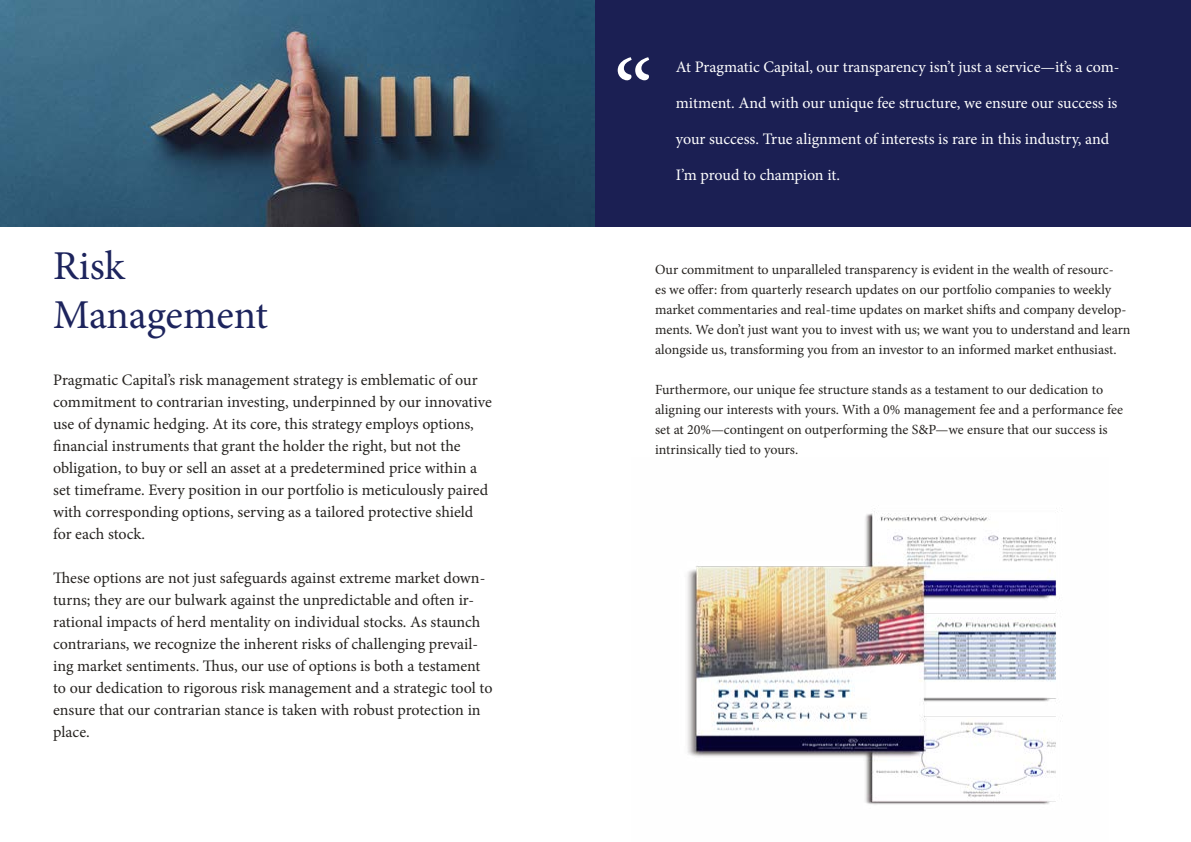
<style>
.page{position:relative;width:1191px;height:842px;background:#fff}
.page>*{position:absolute;margin:0;border:0;box-sizing:border-box;transform-origin:0 0}
.t1{font:100px "Minion Pro";color:#fff}
.t2{font:41px/49.2px "Minion Pro";color:#1d245d}
.t3{font:16px/22px "Minion Pro";letter-spacing:-.01em;color:#262320}
.t4{font:16px "Minion Pro";letter-spacing:-.01em;color:#fff}
.t5{font:14px/20px "Minion Pro";letter-spacing:-.015em;color:#262320}
</style>
<div class="page">
<img style="left:687px;top:508px;width:376px;height:297px">
<img style="left:0;top:0;width:595px;height:226px">
<div style="left:595px;top:0;width:596px;height:226px;background:#1b1f53"></div>
<h2 class="t2" style="left:53px;top:242px;width:216px">Risk<br>Management</h2>
<p class="t3" style="left:53px;top:369px;width:440px">Pragmatic Capital’s risk management strategy is emblematic of our commitment to contrarian investing, underpinned by our innovative use of dynamic hedging. At its core, this strategy employs options, financial instruments that grant the holder the right, but not the obligation, to buy or sell an asset at a predetermined price within a set timeframe. Every position in our portfolio is meticulously paired with corresponding options, serving as a tailored protective shield for each stock.</p>
<p class="t3" style="left:53px;top:567px;width:441px">These options are not just safeguards against extreme market down&shy;turns; they are our bulwark against the unpredictable and often ir&shy;rational impacts of herd mentality on individual stocks. As staunch contrarians, we recognize the inherent risks of challenging prevail&shy;ing market sentiments. Thus, our use of options is both a testament to our dedication to rigorous risk management and a strategic tool to ensure that our contrarian stance is taken with robust protection in place.</p>
<h1 class="t1" style="left:613px;top:30px;width:41px">“</h1>
<p class="t4" style="left:676px;top:57px;width:445px">At Pragmatic Capital, our transparency isn’t just a service—it’s a com-</p>
<p class="t4" style="left:676px;top:93px;width:443px">mitment. And with our unique fee structure, we ensure our success is</p>
<p class="t4" style="left:676px;top:129px;width:435px">your success. True alignment of interests is rare in this industry, and</p>
<p class="t4" style="left:676px;top:165px;width:166px">I’m proud to champion it.</p>
<p class="t5" style="left:655px;top:260px;width:477px">Our commitment to unparalleled transparency is evident in the wealth of resourc-<br>es we offer: from quarterly research updates on our portfolio companies to weekly market commentaries and real-time updates on market shifts and company develop&shy;ments. We don’t just want you to invest with us; we want you to understand and learn alongside us, transforming you from an investor to an informed market enthusiast.</p>
<p class="t5" style="left:655px;top:380px;width:469px">Furthermore, our unique fee structure stands as a testament to our dedication to aligning our interests with yours. With a 0% management fee and a performance fee set at 20%—contingent on outperforming the S&amp;P—we ensure that our success is intrinsically tied to yours.</p>
</div>
